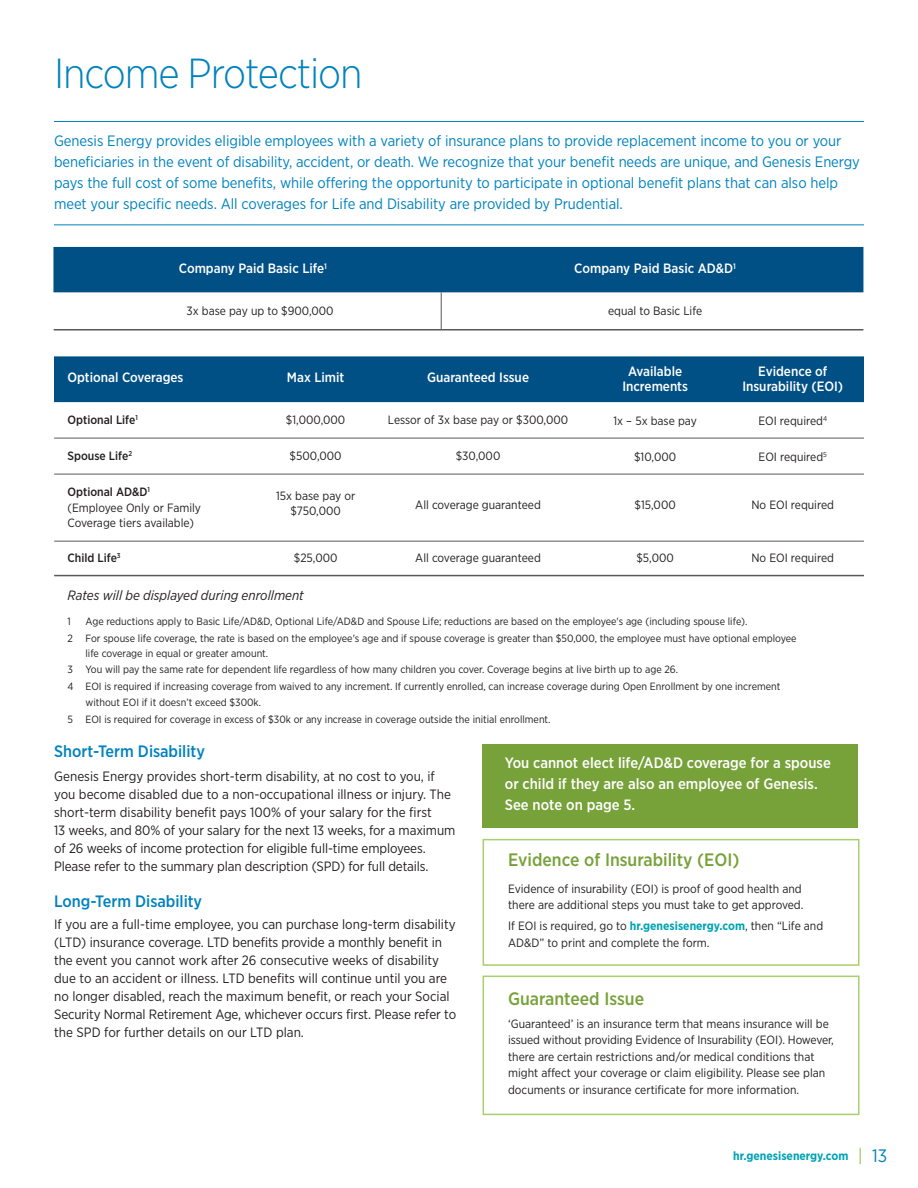
<style>
.page{position:relative;width:918px;height:1188px;background:#fff}
.page>*{position:absolute;margin:0;border:0;box-sizing:border-box;transform-origin:0 0}
.t1{font:300 42px "Gotham Narrow";letter-spacing:-.025em;color:#0082be}
.t2{font:500 18px "Gotham Narrow";color:#77a139}
.t3{font:500 16.5px "Gotham Narrow";letter-spacing:-.005em;color:#0082be}
.t4{font:15px/21px "Gotham Narrow";letter-spacing:-.005em;color:#0082be}
.t5{font:500 15px/21px "Gotham Narrow";color:#fff}
.t6{font:13.5px/18px "Gotham Narrow";color:#231f20}
.t7{font:500 13.5px/15px "Gotham Narrow";color:#fff;text-align:center}
.t8{font:italic 13.5px "Gotham Narrow";color:#231f20}
.t9{font:12px/16.5px "Gotham Narrow";color:#231f20}
.t10{font:500 12px "Gotham Narrow";color:#231f20}
.t11{font:700 12px "Gotham Narrow";color:#00a4b5}
.t12{font:10.5px/16.5px "Gotham Narrow";color:#231f20}
.s1{font-weight:500}
.s2{font-weight:700;color:#00a4b5}
.s3{font-weight:400;font-size:18px;color:#94c547}
.s4{font-weight:400;font-size:18px;color:#0082be}
</style>
<div class="page">
<hr style="left:54px;top:121px;width:810px;height:1px;background:#0082be">
<hr style="left:54px;top:224px;width:810px;height:1px;background:#0082be">
<div style="left:483px;top:744px;width:375px;height:84px;background:#77a139"></div>
<div style="left:54px;top:356px;width:810px;height:46px;background:#005086"></div>
<hr style="left:54px;top:438px;width:810px;height:1px;background:#58595b">
<hr style="left:54px;top:474px;width:810px;height:1px;background:#58595b">
<hr style="left:54px;top:541px;width:810px;height:1px;background:#58595b">
<hr style="left:54px;top:575px;width:810px;height:1px;background:#58595b">
<div style="left:53px;top:247px;width:810px;height:45px;background:#005086"></div>
<hr style="left:54px;top:329px;width:809px;height:2px;background:#58595b">
<hr style="left:441px;top:292px;width:1px;height:37px;background:#58595b">
<div style="left:483px;top:839px;width:377px;height:127px;border:2px solid #a9ce6b"></div>
<div style="left:483px;top:976px;width:377px;height:139px;border:2px solid #a9ce6b"></div>
<h1 class="t1" style="left:54px;top:47px;width:310px">Income Protection</h1>
<p class="t4" style="left:54px;top:130px;width:807px">Genesis Energy provides eligible employees with a variety of insurance plans to provide replacement income to you or your beneficiaries in the event of disability, accident, or death. We recognize that your benefit needs are unique, and Genesis Energy pays the full cost of some benefits, while offering the opportunity to participate in optional benefit plans that can also help meet your specific needs. All coverages for Life and Disability are provided by Prudential.</p>
<p class="t7" style="left:179px;top:261px;width:150px">Company Paid Basic Life<sup>1</sup></p>
<p class="t7" style="left:574px;top:261px;width:163px">Company Paid Basic AD&amp;D<sup>1</sup></p>
<p class="t9" style="left:186px;top:303px;width:149px">3x base pay up to $900,000</p>
<p class="t9" style="left:608px;top:303px;width:96px">equal to Basic Life</p>
<p class="t7" style="left:622px;top:363px;width:67px">Available<br>Increments</p>
<p class="t7" style="left:742px;top:363px;width:102px">Evidence of<br>Insurability (EOI)</p>
<p class="t9" style="left:613px;top:412px;width:85px">1x – 5x base pay</p>
<p class="t9" style="left:634px;top:448px;width:44px">$10,000</p>
<p class="t9" style="left:635px;top:496px;width:43px">$15,000</p>
<p class="t7" style="left:67px;top:369px;width:118px">Optional Coverages</p>
<p class="t7" style="left:287px;top:369px;width:59px">Max Limit</p>
<p class="t7" style="left:427px;top:369px;width:104px">Guaranteed Issue</p>
<p class="t10" style="left:68px;top:412px;width:72px">Optional Life<sup>1</sup></p>
<p class="t10" style="left:68px;top:449px;width:66px">Spouse Life<sup>2</sup></p>
<p class="t9" style="left:68px;top:484px;width:135px;line-height:15.8px"><span class="s1">Optional AD&amp;D</span><sup>1 </sup>(Employee Only or Family<br>Coverage tiers available)</p>
<p class="t10" style="left:68px;top:550px;width:55px">Child Life<sup>3</sup></p>
<p class="t9" style="left:286px;top:412px;width:61px">$1,000,000</p>
<p class="t9" style="left:290px;top:448px;width:54px">$500,000</p>
<p class="t9" style="left:276px;top:487px;width:81px;line-height:15.8px;text-align:center">15x base pay or $750,000</p>
<p class="t9" style="left:294px;top:549px;width:45px">$25,000</p>
<p class="t8" style="left:67px;top:586px;width:238px">Rates will be displayed during enrollment</p>
<p class="t12" style="left:68px;top:613px;width:5px">1</p>
<p class="t12" style="left:68px;top:613px;width:731px;text-indent:18px">Age reductions apply to Basic Life/AD&amp;D, Optional Life/AD&amp;D and Spouse Life; reductions are based on the employee's age (including spouse life).<br>2 For spouse life coverage, the rate is based on the employee's age and if spouse coverage is greater than $50,000, the employee must have optional employee</p>
<p class="t12" style="left:85px;top:645px;width:184px">life coverage in equal or greater amount.</p>
<p class="t12" style="left:68px;top:661px;width:612px">3 You will pay the same rate for dependent life regardless of how many children you cover. Coverage begins at live birth up to age 26.</p>
<p class="t12" style="left:68px;top:678px;width:714px">4 EOI is required if increasing coverage from waived to any increment. If currently enrolled, can increase coverage during Open Enrollment by one increment</p>
<p class="t12" style="left:85px;top:694px;width:177px">without EOI if it doesn’t exceed $300k.</p>
<p class="t12" style="left:68px;top:711px;width:485px">5 EOI is required for coverage in excess of $30k or any increase in coverage outside the initial enrollment.</p>
<p class="t5" style="left:505px;top:752px;width:328px">You cannot elect life/AD&amp;D coverage for a spouse or child if they are also an employee of Genesis.<br>See note on page 5.</p>
<p class="t9" style="left:388px;top:412px;width:182px">Lessor of 3x base pay or $300,000</p>
<p class="t9" style="left:456px;top:448px;width:46px">$30,000</p>
<p class="t9" style="left:415px;top:496px;width:127px">All coverage guaranteed</p>
<p class="t9" style="left:758px;top:412px;width:70px">EOI required<sup>4</sup></p>
<p class="t9" style="left:759px;top:448px;width:70px">EOI required<sup>5</sup></p>
<p class="t9" style="left:751px;top:496px;width:84px">No EOI required</p>
<p class="t9" style="left:636px;top:549px;width:39px">$5,000</p>
<p class="t9" style="left:415px;top:549px;width:127px">All coverage guaranteed</p>
<p class="t9" style="left:751px;top:549px;width:84px">No EOI required</p>
<h3 class="t3" style="left:54px;top:741px;width:152px">Short-Term Disability</h3>
<p class="t6" style="left:54px;top:767px;width:403px">Genesis Energy provides short-term disability, at no cost to you, if you become disabled due to a non-occupational illness or injury. The short-term disability benefit pays 100% of your salary for the first<br>13 weeks, and 80% of your salary for the next 13 weeks, for a maximum of 26 weeks of income protection for eligible full-time employees.<br>Please refer to the summary plan description (SPD) for full details.</p>
<h3 class="t3" style="left:54px;top:891px;width:150px">Long-Term Disability</h3>
<p class="t6" style="left:54px;top:915px;width:404px">If you are a full-time employee, you can purchase long-term disability (LTD) insurance coverage. LTD benefits provide a monthly benefit in the event you cannot work after 26 consecutive weeks of disability due to an accident or illness. LTD benefits will continue until you are no longer disabled, reach the maximum benefit, or reach your Social Security Normal Retirement Age, whichever occurs first. Please refer to the SPD for further details on our LTD plan.</p>
<h2 class="t2" style="left:508px;top:848px;width:233px">Evidence of Insurability (EOI)</h2>
<p class="t9" style="left:508px;top:880px;width:297px">Evidence of insurability (EOI) is proof of good health and there are additional steps you must take to get approved.</p>
<p class="t9" style="left:508px;top:918px;width:317px">If EOI is required, go to <span class="s2">hr.genesisenergy.com</span>, then “Life and<br>AD&amp;D” to print and complete the form.</p>
<h2 class="t2" style="left:508px;top:987px;width:138px">Guaranteed Issue</h2>
<p class="t9" style="left:508px;top:1015px;width:327px">‘Guaranteed’ is an insurance term that means insurance will be issued without providing Evidence of Insurability (EOI). However, there are certain restrictions and/or medical conditions that might affect your coverage or claim eligibility. Please see plan documents or insurance certificate for more information.</p>
<p class="t11" style="left:733px;top:1148px;width:155px">hr.genesisenergy.com <span class="s3">|</span> <span class="s4">13</span></p>
</div>
